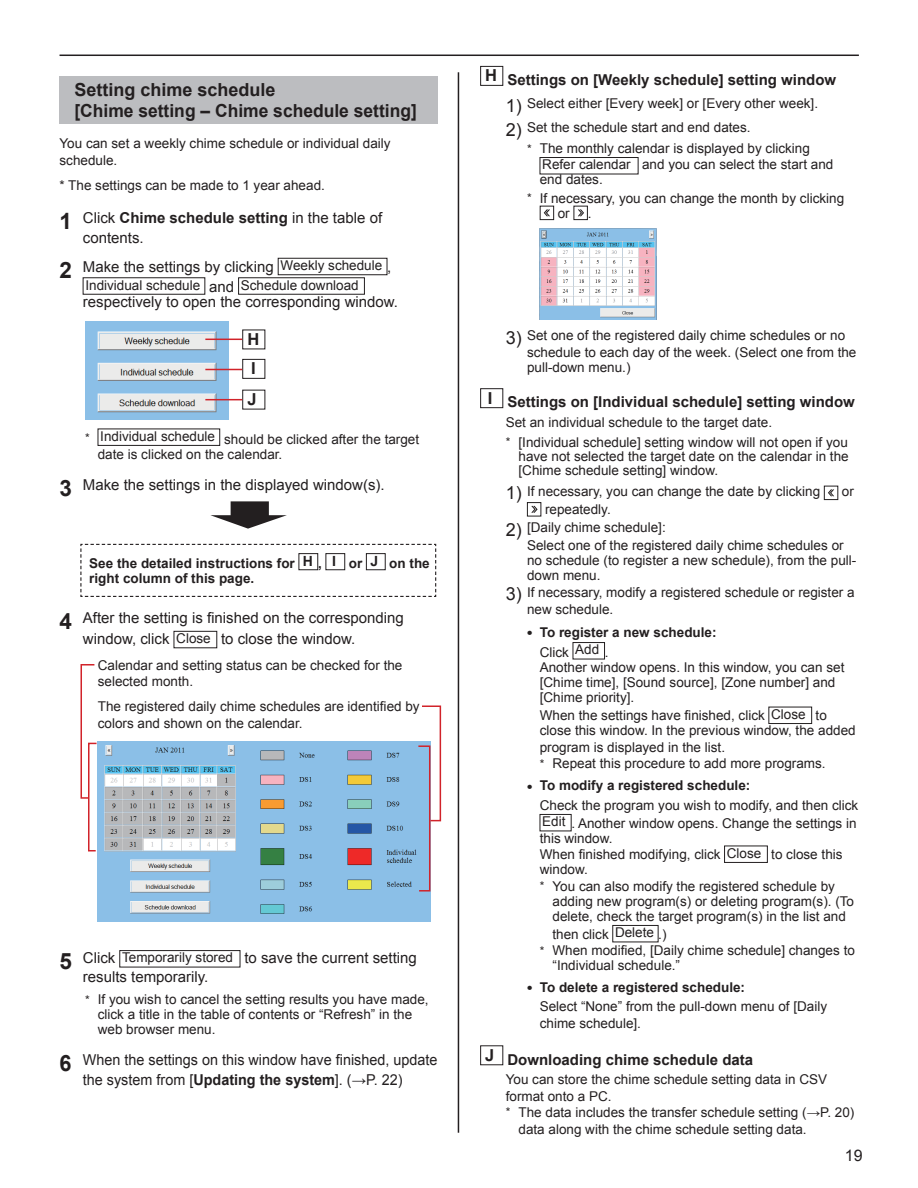
<style>
.page{position:relative;width:918px;height:1188px;background:#fff}
.page>*{position:absolute;margin:0;border:0;box-sizing:border-box;transform-origin:0 0}
.t1{font:700 22.5px "Arial";color:#231f20}
.t2{font:700 22.5px "Arial";color:#231f20;scale:.96 1}
.t3{font:700 18px/21px "Arial";color:#231f20}
.t4{font:700 16.5px/30.2px "Arial";color:#231f20}
.t5{font:15.9px "Arial";color:#231f20}
.t6{font:15px/29.1px "Arial";color:#231f20}
.t7{font:700 15px "Arial";color:#231f20}
.t8{font:15px "Arial";color:#231f20;scale:.96 1}
.t9{font:13.5px/15px "Arial";color:#231f20}
.t10{font:700 13.5px/15px "Arial";color:#231f20}
.s1{font-weight:400}
.s2{font-weight:700;font-size:22.5px}
.s3{font-size:13.5px}
.s4{font-size:15px}
.s5{font-size:14.1px}
.s6{font-size:12px}
.s7{font-weight:700}
.s8{font-size:18px}
.s9{font-weight:700;font-size:15px}
</style>
<div class="page">
<hr style="left:60px;top:55px;width:799px;height:1px;background:#231f20">
<div style="left:60px;top:77px;width:378px;height:47px;background:#bcbdc0"></div>
<div style="left:278px;top:258px;width:109px;height:17px;border:1px solid #231f20"></div>
<img style="left:85px;top:321px;width:143px;height:98px">
<div style="left:98px;top:429px;width:122px;height:17px;border:1px solid #231f20"></div>
<svg style="left:210px;top:501px;width:77px;height:28px"></svg>
<div style="left:174px;top:631px;width:43px;height:17px;border:1px solid #231f20"></div>
<img style="left:98px;top:741px;width:333px;height:181px">
<div style="left:120px;top:950px;width:120px;height:17px;border:1px solid #231f20"></div>
<div style="left:480px;top:66px;width:23px;height:20px;border:1px solid #231f20"></div>
<div style="left:540px;top:157px;width:98px;height:17px;border:1px solid #231f20"></div>
<div style="left:540px;top:206px;width:14px;height:14px;border:1px solid #231f20"></div>
<svg style="left:544px;top:209px;width:6px;height:7px"></svg>
<div style="left:574px;top:206px;width:14px;height:14px;border:1px solid #231f20"></div>
<svg style="left:578px;top:209px;width:6px;height:7px"></svg>
<img style="left:540px;top:229px;width:116px;height:90px">
<div style="left:480px;top:388px;width:23px;height:20px;border:1px solid #231f20"></div>
<div style="left:824px;top:486px;width:14px;height:14px;border:1px solid #231f20"></div>
<svg style="left:828px;top:489px;width:6px;height:7px"></svg>
<div style="left:527px;top:502px;width:14px;height:14px;border:1px solid #231f20"></div>
<svg style="left:531px;top:506px;width:7px;height:7px"></svg>
<div style="left:573px;top:642px;width:32px;height:17px;border:1px solid #231f20"></div>
<div style="left:769px;top:707px;width:43px;height:17px;border:1px solid #231f20"></div>
<div style="left:540px;top:814px;width:31px;height:17px;border:1px solid #231f20"></div>
<div style="left:724px;top:846px;width:44px;height:17px;border:1px solid #231f20"></div>
<div style="left:613px;top:925px;width:45px;height:17px;border:1px solid #231f20"></div>
<hr style="left:458px;top:72px;width:1px;height:1061px;background:#231f20">
<svg style="left:80px;top:664px;width:18px;height:188px"></svg>
<svg style="left:417px;top:705px;width:25px;height:187px"></svg>
<svg style="left:242px;top:358px;width:23px;height:1px"></svg>
<div style="left:242px;top:359px;width:23px;height:20px;border:1px solid #231f20"></div>
<hr style="left:205px;top:339px;width:37px;height:1px;background:#d1232a">
<hr style="left:205px;top:369px;width:37px;height:1px;background:#d1232a">
<hr style="left:205px;top:399px;width:37px;height:1px;background:#d1232a">
<svg style="left:80px;top:543px;width:357px;height:54px"></svg>
<h2 class="t3" style="left:74px;top:79px;width:344px">Setting chime schedule<br>[Chime setting – Chime schedule setting]</h2>
<p class="t9" style="left:60px;top:135px;width:333px;line-height:16.5px">You can set a weekly chime schedule or individual daily schedule.</p>
<p class="t9" style="left:60px;top:178px;width:267px">* The settings can be made to 1 year ahead.</p>
<p class="t7" style="left:83px;top:209px;width:301px"><span class="s1">Click</span> Chime schedule setting <span class="s1">in the table of</span></p>
<h1 class="t1" style="left:60px;top:209px;width:14px">1</h1>
<p class="t6" style="left:60px;top:223px;width:333px;text-indent:23px">contents.<br><span class="s2">2</span> Make the settings by clicking <span class="s3">Weekly schedule</span> ,</p>
<p class="t9" style="left:85px;top:277px;width:275px">Individual schedule <span class="s4">and</span> Schedule download</p>
<p class="t6" style="left:83px;top:288px;width:317px">respectively to open the corresponding window.</p>
<h1 class="t1" style="left:60px;top:476px;width:14px">3</h1>
<p class="t4" style="left:247px;top:324px;width:13px">H<br>I<br>J</p>
<p class="t9" style="left:98px;top:431px;width:323px;text-indent:-13px"><sup>*</sup> Individual schedule should be clicked after the target date is clicked on the calendar.</p>
<p class="t6" style="left:83px;top:470px;width:303px">Make the settings in the displayed window(s).</p>
<h1 class="t1" style="left:60px;top:609px;width:14px">4</h1>
<p class="t10" style="left:89px;top:556px;width:342px">See the detailed instructions for <span class="s5">H</span> , <span class="s5">I</span> or <span class="s5">J</span> on the right column of this page.</p>
<p class="t6" style="left:83px;top:603px;width:322px">After the setting is finished on the corresponding</p>
<p class="t6" style="left:83px;top:624px;width:274px">window, click <span class="s3">Close</span> to close the window.</p>
<p class="t9" style="left:98px;top:657px;width:306px;line-height:16.5px">Calendar and setting status can be checked for the selected month.</p>
<p class="t9" style="left:98px;top:698px;width:323px;line-height:16.5px">The registered daily chime schedules are identified by colors and shown on the calendar.</p>
<p class="t6" style="left:83px;top:948px;width:336px;line-height:18.8px;text-indent:-23px"><span class="s2">5</span> Click <span class="s3">Temporarily stored</span> to save the current setting results temporarily.</p>
<p class="t9" style="left:98px;top:992px;width:332px;text-indent:-13px"><span class="s6">*</span> If you wish to cancel the setting results you have made, click a title in the table of contents or “Refresh” in the web browser menu.</p>
<p class="t8" style="left:83px;top:1051px;width:371px">When the settings on this window have finished, update</p>
<h1 class="t2" style="left:60px;top:1051px;width:14px">6</h1>
<p class="t8" style="left:83px;top:1071px;width:335px">the system from [<span class="s7">Updating the system</span>]. (→P. 22)</p>
<p class="t7" style="left:485px;top:72px;width:352px"><sup>H</sup> Settings on [Weekly schedule] setting window</p>
<p class="t9" style="left:506px;top:96px;width:314px"><span class="s8">1)</span> Select either [Every week] or [Every other week].</p>
<p class="t9" style="left:527px;top:116px;width:284px;line-height:21.5px;text-indent:-21px"><span class="s8">2)</span> Set the schedule start and end dates.<br><span class="s6">*</span> The monthly calendar is displayed by clicking</p>
<p class="t9" style="left:540px;top:157px;width:295px">Refer calendar and you can select the start and end dates.</p>
<p class="t9" style="left:558px;top:191px;width:288px;text-indent:-31px"><span class="s6">*</span> If necessary, you can change the month by clicking or</p>
<p class="t9" style="left:588px;top:206px;width:5px">.</p>
<p class="t9" style="left:527px;top:326px;width:331px;line-height:17.2px;text-indent:-21px"><span class="s8">3)</span> Set one of the registered daily chime schedules or no schedule to each day of the week. (Select one from the</p>
<p class="t9" style="left:527px;top:360px;width:105px">pull-down menu.)</p>
<p class="t7" style="left:488px;top:394px;width:369px"><sup>I</sup> Settings on [Individual schedule] setting window</p>
<p class="t9" style="left:506px;top:412px;width:344px;line-height:19.6px">Set an individual schedule to the target date.<br><span class="s6">*</span> [Individual schedule] setting window will not open if you</p>
<p class="t9" style="left:519px;top:449px;width:332px;line-height:14.4px">have not selected the target date on the calendar in the [Chime schedule setting] window.</p>
<p class="t9" style="left:506px;top:484px;width:316px"><span class="s8">1)</span> If necessary, you can change the date by clicking</p>
<p class="t9" style="left:842px;top:484px;width:14px">or</p>
<p class="t9" style="left:545px;top:502px;width:67px">repeatedly.</p>
<p class="t9" style="left:527px;top:519px;width:318px;line-height:17.2px;text-indent:-21px"><span class="s8">2)</span> [Daily chime schedule]:<br>Select one of the registered daily chime schedules or</p>
<p class="t9" style="left:527px;top:552px;width:331px">no schedule (to register a new schedule), from the pull&shy;down menu.</p>
<p class="t9" style="left:527px;top:583px;width:329px;line-height:17.2px;text-indent:-21px"><span class="s8">3)</span> If necessary, modify a registered schedule or register a new schedule.</p>
<p class="t10" style="left:540px;top:622px;width:178px;line-height:20.7px;text-indent:-13px"><span class="s4">•</span> To register a new schedule:<br><span class="s1">Click </span><sup>Add</sup> <span class="s1">.</span></p>
<p class="t9" style="left:540px;top:660px;width:306px">Another window opens. In this window, you can set [Chime time], [Sound source], [Zone number] and [Chime priority].</p>
<p class="t9" style="left:540px;top:708px;width:317px">When the settings have finished, click Close to close this window. In the previous window, the added</p>
<p class="t9" style="left:540px;top:739px;width:287px;line-height:16.5px">program is displayed in the list.<br><span class="s6">*</span> Repeat this procedure to add more programs.</p>
<p class="t9" style="left:540px;top:776px;width:320px;line-height:19.2px;text-indent:-13px"><span class="s9">•</span> <span class="s7">To modify a registered schedule:<br></span>Check the program you wish to modify, and then click</p>
<p class="t9" style="left:540px;top:816px;width:318px">Edit . Another window opens. Change the settings in this window.</p>
<p class="t9" style="left:540px;top:847px;width:304px">When finished modifying, click Close to close this window.</p>
<p class="t9" style="left:553px;top:879px;width:303px;text-indent:-13px"><span class="s6">*</span> You can also modify the registered schedule by adding new program(s) or deleting program(s). (To delete, check the target program(s) in the list and</p>
<p class="t9" style="left:540px;top:926px;width:317px;line-height:16.5px;text-indent:13px">then click Delete .)<br><span class="s6">*</span> When modified, [Daily chime schedule] changes to</p>
<p class="t9" style="left:553px;top:957px;width:129px">“Individual schedule.”</p>
<p class="t9" style="left:540px;top:977px;width:289px;line-height:19.2px;text-indent:-13px"><span class="s9">•</span> <span class="s7">To delete a registered schedule:<br></span>Select “None” from the pull-down menu of [Daily</p>
<p class="t9" style="left:540px;top:1016px;width:103px">chime schedule].</p>
<p class="t7" style="left:485px;top:1051px;width:269px"><sup>J</sup> Downloading chime schedule data</p>
<p class="t9" style="left:506px;top:1072px;width:323px">You can store the chime schedule setting data in CSV</p>
<p class="t9" style="left:506px;top:1088px;width:107px">format onto a PC.</p>
<p class="t9" style="left:506px;top:1105px;width:350px"><span class="s6">*</span> The data includes the transfer schedule setting (→P. 20)</p>
<p class="t9" style="left:519px;top:1121px;width:290px">data along with the chime schedule setting data.</p>
<p class="t5" style="left:845px;top:1147px;width:19px">19</p>
</div>
